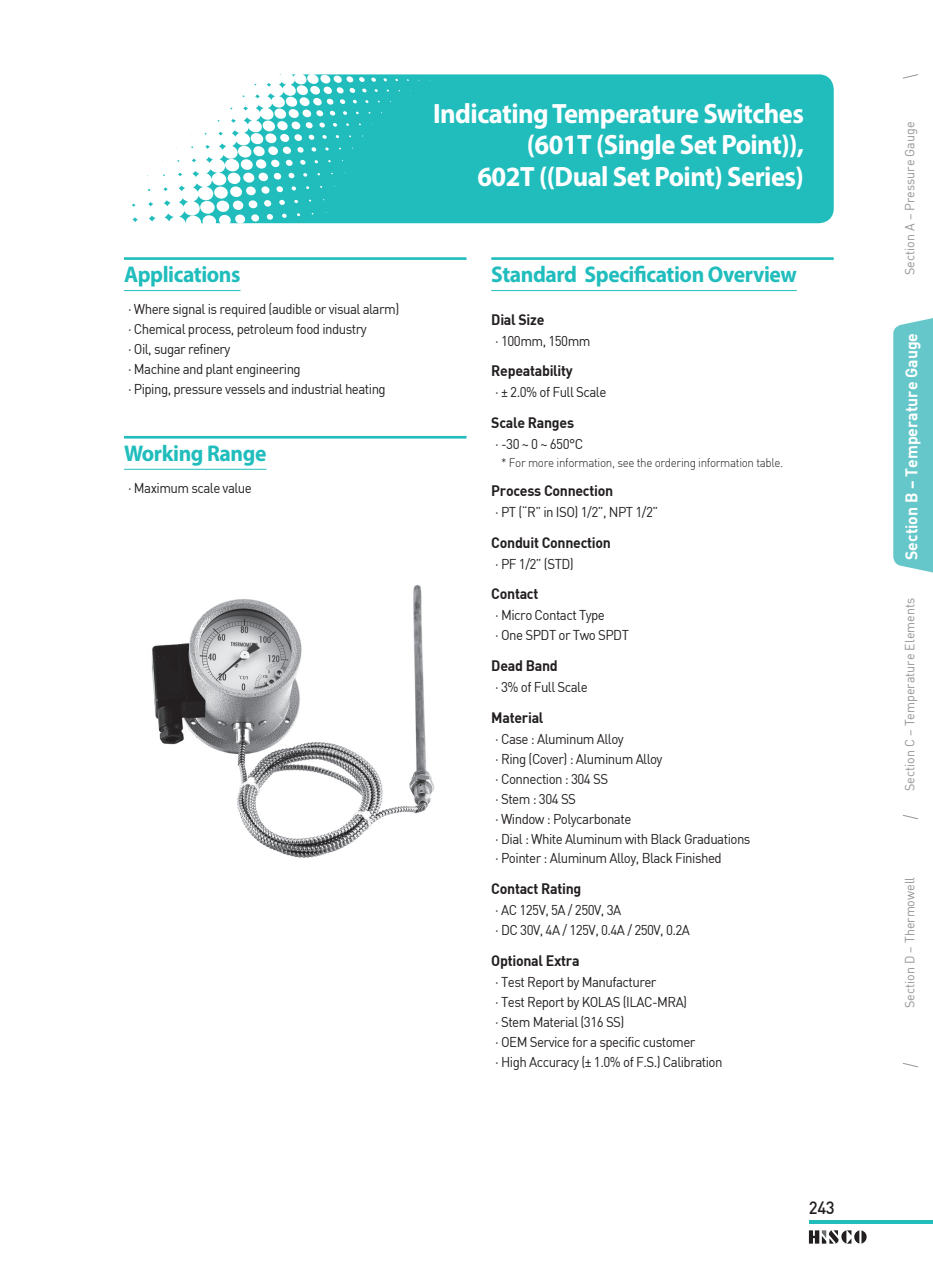
<style>
.page{position:relative;width:933px;height:1275px;background:#fff}
.page>*{position:absolute;margin:0;border:0;box-sizing:border-box;transform-origin:0 0}
.t1{font:700 28px/31.5px "Myriad Pro";letter-spacing:-.02em;color:#fff;text-align:right;scale:.95 1}
.t2{font:700 22.75px "Myriad Pro";letter-spacing:-.02em;color:#21bdbd;scale:.95 1}
.t3{font:17.5px "Dinmed";color:#231f20;scale:.95 1}
.t4{font:16.62px "Dinbol";color:#fff;scale:.95 1}
.t5{font:14.88px "Dinbol";letter-spacing:-.02em;color:#231f20;scale:.95 1}
.t6{font:14px/19.9px "Dinreg";letter-spacing:-.04em;color:#231f20;scale:.95 1}
.t7{font:13.12px "Dinreg";color:#939598;scale:.95 1}
.t8{font:12.25px "Dinlig";letter-spacing:-.03em;color:#231f20;scale:.95 1}
</style>
<div class="page">
<div style="left:435px;top:74px;width:398px;height:149px;background:#21bdbd"></div>
<svg style="left:132px;top:74px;width:303px;height:150px;fill:#21bdbd"></svg>
<svg style="left:893px;top:318px;width:40px;height:255px;background:#6dc9cb"></svg>
<svg style="left:903px;top:815px;width:15px;height:4px"></svg>
<svg style="left:903px;top:1063px;width:15px;height:4px"></svg>
<svg style="left:903px;top:74px;width:15px;height:5px"></svg>
<hr style="left:809px;top:1221px;width:124px;height:3px;background:#21bdbd">
<svg style="left:809px;top:1230px;width:58px;height:14px"></svg>
<hr style="left:124px;top:257px;width:342px;height:3px;background:#21bdbd">
<hr style="left:124px;top:290px;width:116px;height:1px;background:#21bdbd">
<hr style="left:124px;top:436px;width:342px;height:3px;background:#21bdbd">
<hr style="left:124px;top:469px;width:142px;height:1px;background:#21bdbd">
<hr style="left:491px;top:257px;width:342px;height:3px;background:#21bdbd">
<hr style="left:491px;top:290px;width:305px;height:1px;background:#21bdbd">
<img style="left:152px;top:584px;width:282px;height:274px">
<h2 class="t2" style="left:124px;top:259px;width:124px">Applications</h2>
<p class="t6" style="left:128px;top:299px;width:287px">· Where signal is required (audible or visual alarm) · Chemical process, petroleum food industry<br>· Oil, sugar refinery<br>· Machine and plant engineering<br>· Piping, pressure vessels and industrial heating</p>
<h2 class="t2" style="left:124px;top:438px;width:151px">Working Range</h2>
<p class="t6" style="left:128px;top:477px;width:132px">· Maximum scale value</p>
<h1 class="t1" style="left:433px;top:97px;width:392px">Indicating Temperature Switches (601T (Single Set Point)),<br>602T ((Dual Set Point) Series)</h1>
<h2 class="t2" style="left:491px;top:259px;width:323px">Standard Specification Overview</h2>
<p class="t5" style="left:491px;top:310px;width:57px">Dial Size</p>
<p class="t6" style="left:495px;top:330px;width:102px">· 100mm, 150mm</p>
<p class="t5" style="left:491px;top:361px;width:87px">Repeatability</p>
<p class="t6" style="left:495px;top:382px;width:118px">· ± 2.0% of Full Scale</p>
<p class="t5" style="left:491px;top:413px;width:89px">Scale Ranges</p>
<p class="t6" style="left:495px;top:434px;width:94px">· -30 ~ 0 ~ 650°C</p>
<p class="t8" style="left:501px;top:455px;width:298px">* For more information, see the ordering information table.</p>
<p class="t5" style="left:491px;top:481px;width:130px">Process Connection</p>
<p class="t6" style="left:495px;top:502px;width:173px">· PT (“R” in ISO) 1/2”, NPT 1/2”</p>
<p class="t5" style="left:491px;top:533px;width:127px">Conduit Connection</p>
<p class="t6" style="left:495px;top:553px;width:84px">· PF 1/2” (STD)</p>
<p class="t5" style="left:491px;top:584px;width:51px">Contact</p>
<p class="t6" style="left:495px;top:605px;width:142px">· Micro Contact Type<br>· One SPDT or Two SPDT</p>
<p class="t5" style="left:491px;top:656px;width:71px">Dead Band</p>
<p class="t6" style="left:495px;top:677px;width:99px">· 3% of Full Scale</p>
<p class="t5" style="left:491px;top:707px;width:56px">Material</p>
<p class="t6" style="left:495px;top:728px;width:270px">· Case : Aluminum Alloy<br>· Ring (Cover) : Aluminum Alloy<br>· Connection : 304 SS<br>· Stem : 304 SS<br>· Window : Polycarbonate<br>· Dial : White Aluminum with Black Graduations · Pointer : Aluminum Alloy, Black Finished</p>
<p class="t5" style="left:491px;top:879px;width:96px">Contact Rating</p>
<p class="t6" style="left:495px;top:900px;width:206px">· AC 125V, 5A / 250V, 3A<br>· DC 30V, 4A / 125V, 0.4A / 250V, 0.2A</p>
<p class="t5" style="left:491px;top:951px;width:94px">Optional Extra</p>
<p class="t6" style="left:495px;top:971px;width:241px">· Test Report by Manufacturer<br>· Test Report by KOLAS (ILAC-MRA)<br>· Stem Material (316 SS)<br>· OEM Service for a specific customer<br>· High Accuracy (± 1.0% of F.S.) Calibration</p>
<p class="t3" style="left:809px;top:1196px;width:29px">243</p>
<p class="t7" style="left:901px;top:275px;width:163px;rotate:-90deg">Section A – Pressure Gauge</p>
<p class="t4" style="left:900px;top:560px;width:240px;rotate:-90deg">Section B – Temperature Gauge</p>
<p class="t7" style="left:901px;top:791px;width:205px;rotate:-90deg">Section C – Temperature Elements</p>
<p class="t7" style="left:901px;top:1008px;width:140px;rotate:-90deg">Section D – Thermowell</p>
</div>
